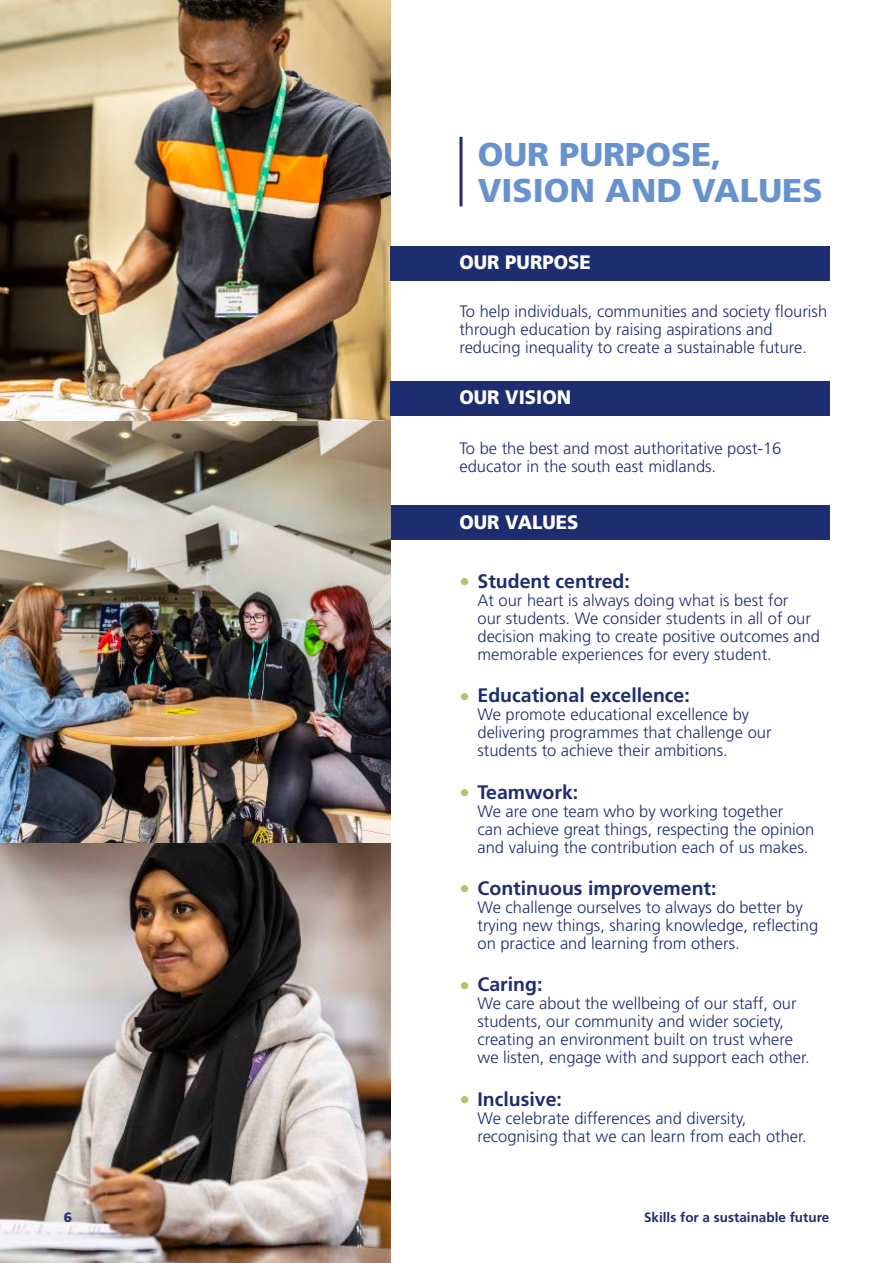
<style>
.page{position:relative;width:893px;height:1263px;background:#fff}
.page>*{position:absolute;margin:0;border:0;box-sizing:border-box;transform-origin:0 0}
.t1{font:900 33px/36px "Frutiger";color:#6892cc}
.Bullets{font:700 19.5px "Frutiger";color:#1d2d6f}
.t2{font:900 19.5px "Frutiger";color:#fff;scale:.95 1}
.Bullets-2{font:300 16.5px/18px "Frutiger";color:#1d2d6f}
.t3{font:700 13.5px "Frutiger";color:#1d2d6f}
.t4{font:900 13.5px "Frutiger";color:#1d2d6f}
.s1{font-weight:300;font-size:21px;color:#b6c367}
</style>
<div class="page">
<img style="left:0;top:0;width:390px;height:1263px">
<div style="left:390px;top:247px;width:439px;height:34px;background:#1d2d6f"></div>
<div style="left:390px;top:382px;width:439px;height:34px;background:#1d2d6f"></div>
<div style="left:390px;top:506px;width:439px;height:34px;background:#1d2d6f"></div>
<hr style="left:459px;top:137px;width:3px;height:69px;background:#1d2d6f">
<p class="t4" style="left:64px;top:1209px;width:10px">6</p>
<p class="t1" style="left:478px;top:136px;width:346px">OUR PURPOSE,<br>VISION AND VALUES</p>
<p class="t2" style="left:459px;top:251px;width:140px">OUR PURPOSE</p>
<p class="Bullets-2" style="left:459px;top:302px;width:369px">To help individuals, communities and society flourish through education by raising aspirations and reducing inequality to create a sustainable future.</p>
<p class="t2" style="left:459px;top:386px;width:119px">OUR VISION</p>
<p class="Bullets-2" style="left:459px;top:440px;width:323px">To be the best and most authoritative post-16 educator in the south east midlands.</p>
<p class="t2" style="left:459px;top:510px;width:127px">OUR VALUES</p>
<p class="Bullets" style="left:459px;top:569px;width:172px"><span class="s1">•</span> Student centred:</p>
<p class="Bullets-2" style="left:477px;top:591px;width:344px">At our heart is always doing what is best for<br>our students. We consider students in all of our decision making to create positive outcomes and memorable experiences for every student.</p>
<p class="Bullets" style="left:459px;top:684px;width:232px"><span class="s1">•</span> Educational excellence:</p>
<p class="Bullets-2" style="left:477px;top:705px;width:295px">We promote educational excellence by delivering programmes that challenge our students to achieve their ambitions.</p>
<p class="Bullets" style="left:459px;top:780px;width:120px"><span class="s1">•</span> Teamwork:</p>
<p class="Bullets-2" style="left:477px;top:802px;width:338px">We are one team who by working together<br>can achieve great things, respecting the opinion and valuing the contribution each of us makes.</p>
<p class="Bullets" style="left:459px;top:877px;width:259px"><span class="s1">•</span> Continuous improvement:</p>
<p class="Bullets-2" style="left:477px;top:898px;width:342px">We challenge ourselves to always do better by trying new things, sharing knowledge, reflecting on practice and learning from others.</p>
<p class="Bullets" style="left:459px;top:973px;width:85px"><span class="s1">•</span> Caring:</p>
<p class="Bullets-2" style="left:477px;top:994px;width:334px">We care about the wellbeing of our staff, our students, our community and wider society, creating an environment built on trust where we listen, engage with and support each other.</p>
<p class="Bullets" style="left:459px;top:1087px;width:104px"><span class="s1">•</span> Inclusive:</p>
<p class="Bullets-2" style="left:477px;top:1109px;width:331px">We celebrate differences and diversity, recognising that we can learn from each other.</p>
<p class="t3" style="left:644px;top:1210px;width:187px">Skills for a sustainable future</p>
</div>
